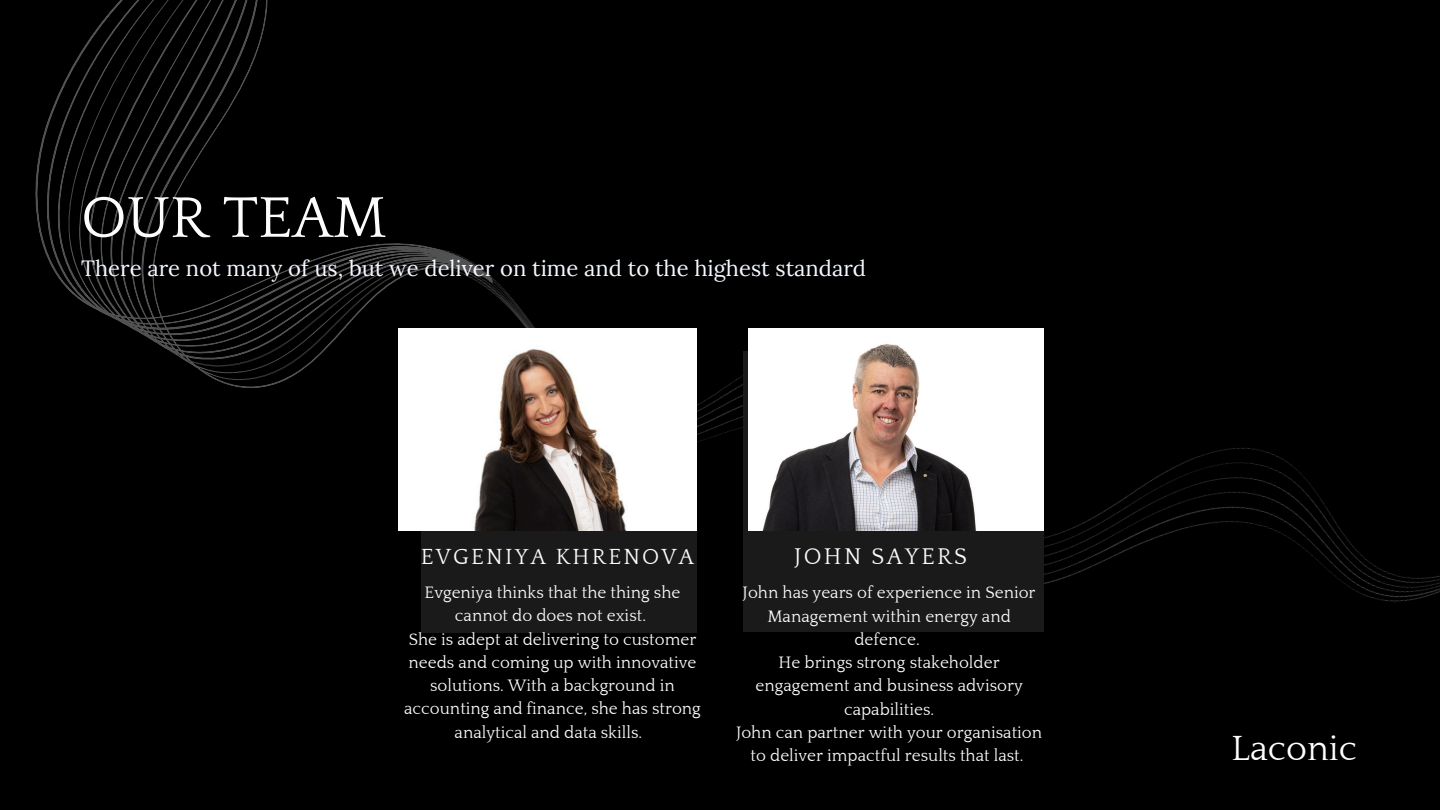
<style>
.page{position:relative;width:1440px;height:810px;background:#000}
.page>*{position:absolute;margin:0;border:0;box-sizing:border-box;transform-origin:0 0}
.t1{font:60px "Quattrocento";color:#fdfdfd}
.t2{font:35.9px "Quattrocento";color:#feffff}
.t3{font:23.4px "Quattrocento";letter-spacing:.1em;color:#fdfbfb}
.t4{font:22.4px "Quattrocento";letter-spacing:.1em;color:#fdfbfb}
.t5{font:22px "Lora";color:#f4f8ff}
.t6{font:17px/23.2px "Quattrocento";color:#fdfbfb;text-align:center}
</style>
<div class="page">
<img style="left:1043px;top:448px;width:397px;height:184px">
<img style="left:398px;top:294px;width:677px;height:302px">
<svg style="left:35px;top:0;width:473px;height:388px"></svg>
<div style="left:743px;top:351px;width:300px;height:281px;background:#1a1a1a"></div>
<div style="left:422px;top:359px;width:275px;height:273px;background:#1a1a1a"></div>
<img style="left:398px;top:328px;width:299px;height:202px">
<img style="left:748px;top:328px;width:295px;height:202px">
<p class="t1" style="left:81px;top:186px;width:307px">OUR TEAM</p>
<p class="t5" style="left:81px;top:254px;width:787px">There are not many of us, but we deliver on time and to the highest standard</p>
<h3 class="t4" style="left:421px;top:545px;width:275px">EVGENIYA KHRENOVA</h3>
<p class="t3" style="left:794px;top:544px;width:174px">JOHN SAYERS</p>
<p class="t6" style="left:425px;top:582px;width:257px">Evgeniya thinks that the thing she cannot do does not exist.</p>
<p class="t6" style="left:404px;top:628px;width:298px">She is adept at delivering to customer needs and coming up with innovative solutions. With a background in accounting and finance, she has strong analytical and data skills.</p>
<p class="t6" style="left:743px;top:582px;width:294px">John has years of experience in Senior<br>Management within energy and defence.</p>
<p class="t6" style="left:755px;top:651px;width:269px">He brings strong stakeholder engagement and business advisory capabilities.</p>
<p class="t6" style="left:736px;top:721px;width:308px">John can partner with your organisation to deliver impactful results that last.</p>
<h3 class="t2" style="left:1232px;top:729px;width:127px">Laconic</h3>
</div>
